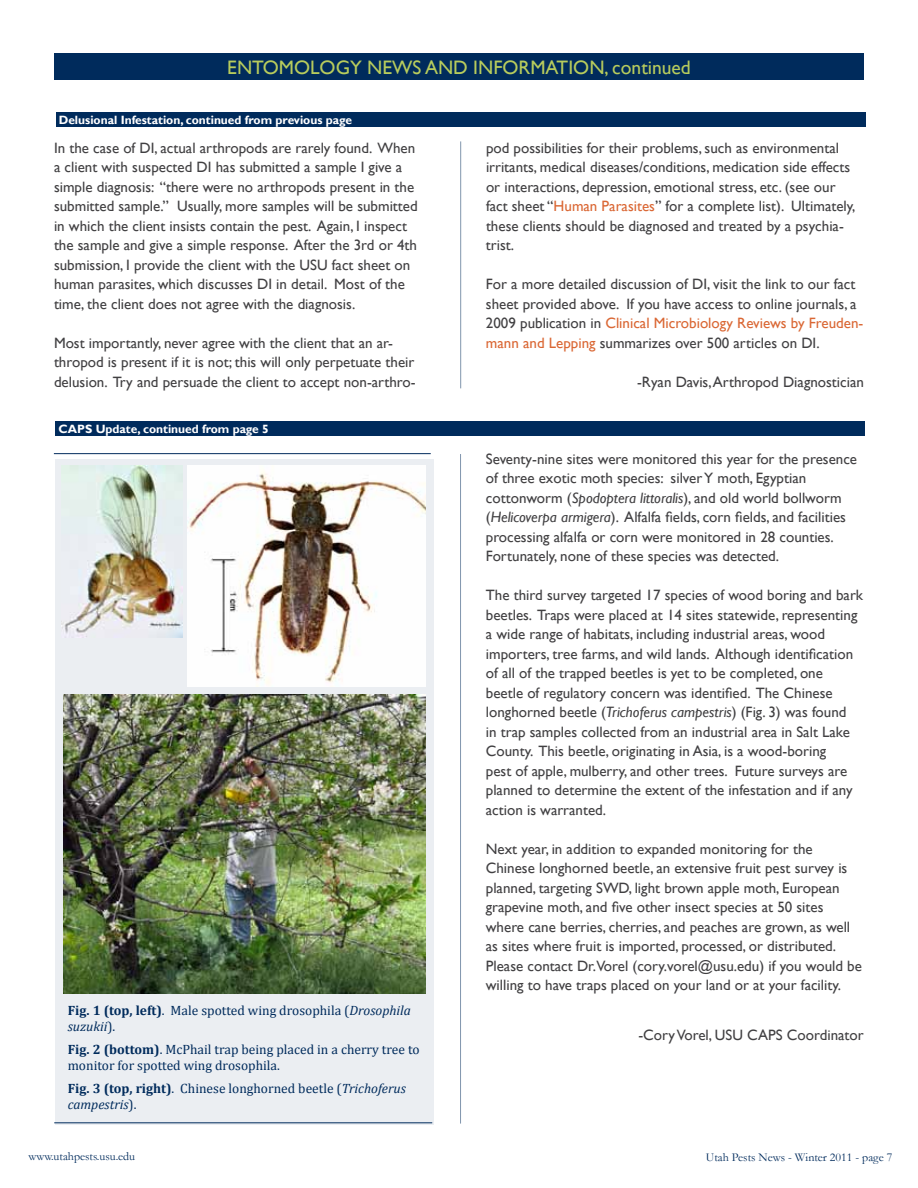
<style>
.page{position:relative;width:918px;height:1188px;background:#fff}
.page>*{position:absolute;margin:0;border:0;box-sizing:border-box;transform-origin:0 0}
.t1{font:19.5px "Gill Sans";color:#b8cc5c}
.t2{font:15px/19.5px "Gill Sans";color:#414042}
.t3{font:13.5px/16.2px "Cambria";color:#002b5c}
.t4{font:700 12px "Gill Sans";color:#fff}
.t5{font:12px "Garamond";color:#002b5c}
.s1{font-weight:700}
.s2{font-style:italic}
.s3{color:#da6734}
</style>
<div class="page">
<div style="left:54px;top:53px;width:810px;height:27px;background:#002b5c"></div>
<hr style="left:54px;top:453px;width:377px;height:1px;background:#002b5c">
<div style="left:55px;top:460px;width:378px;height:665px;background:#ebeef2"></div>
<hr style="left:54px;top:1122px;width:378px;height:1px;background:#002b5c">
<div style="left:55px;top:422px;width:810px;height:14px;background:#002b5c"></div>
<hr style="left:460px;top:454px;width:1px;height:670px;background:#8095ad">
<img style="left:62px;top:466px;width:121px;height:171px">
<img style="left:187px;top:466px;width:238px;height:221px">
<img style="left:63px;top:694px;width:363px;height:299px">
<hr style="left:460px;top:141px;width:1px;height:247px;background:#8095ad">
<div style="left:56px;top:113px;width:810px;height:14px;background:#002b5c"></div>
<h1 class="t1" style="left:227px;top:56px;width:15px">entomolog</h1>
<h1 class="t1" style="left:350px;top:56px;width:32px">y news</h1>
<h1 class="t1" style="left:425px;top:56px;width:15px">and</h1>
<h1 class="t1" style="left:473px;top:56px;width:13px">information</h1>
<h1 class="t1" style="left:605px;top:56px;width:88px">, continued</h1>
<p class="t4" style="left:59px;top:113px;width:295px">Delusional Infestation, continued from previous page</p>
<p class="t2" style="left:54px;top:138px;width:365px">In the case of DI, actual arthropods are rarely found. When a client with suspected DI has submitted a sample I give a simple diagnosis: “there were no arthropods present in the submitted sample.” Usually, more samples will be submitted in which the client insists contain the pest. Again, I inspect the sample and give a simple response. After the 3rd or 4th submission, I provide the client with the USU fact sheet on human parasites, which discusses DI in detail. Most of the time, the client does not agree with the diagnosis.</p>
<p class="t2" style="left:54px;top:333px;width:363px">Most importantly, never agree with the client that an ar&shy;thropod is present if it is not; this will only perpetuate their delusion. Try and persuade the client to accept non-arthro-</p>
<p class="t4" style="left:59px;top:422px;width:212px">CAPS Update, continued from page 5</p>
<p class="t3" style="left:68px;top:1002px;width:345px"><span class="s1">Fig. 1 (top, left)</span>. Male spotted wing drosophila (<span class="s2">Drosophila suzukii</span>).</p>
<p class="t3" style="left:68px;top:1041px;width:353px"><span class="s1">Fig. 2 (bottom)</span>. McPhail trap being placed in a cherry tree to monitor for spotted wing drosophila.</p>
<p class="t3" style="left:68px;top:1080px;width:340px"><span class="s1">Fig. 3 (top, right)</span>. Chinese longhorned beetle (<span class="s2">Trichoferus campestris</span>).</p>
<p class="t2" style="left:486px;top:138px;width:371px">pod possibilities for their problems, such as environmental irritants, medical diseases/conditions, medication side effects or interactions, depression, emotional stress, etc. (see our fact sheet “<span class="s3">Human Parasites</span>” for a complete list). Ultimately, these clients should be diagnosed and treated by a psychia&shy;trist.</p>
<p class="t2" style="left:486px;top:275px;width:379px">For a more detailed discussion of DI, visit the link to our fact sheet provided above. If you have access to online journals, a 2009 publication in <span class="s3">Clinical Microbiology Reviews by Freuden&shy;mann and Lepping</span> summarizes over 500 articles on DI.</p>
<p class="t2" style="left:637px;top:372px;width:228px">-Ryan Davis, Arthropod Diagnostician</p>
<p class="t2" style="left:486px;top:449px;width:373px">Seventy-nine sites were monitored this year for the presence of three exotic moth species: silver Y moth, Egyptian cottonworm (<span class="s2">Spodoptera littoralis</span>), and old world bollworm (<span class="s2">Helicoverpa armigera</span>). Alfalfa fields, corn fields, and facilities processing alfalfa or corn were monitored in 28 counties.<br>Fortunately, none of these species was detected.</p>
<p class="t2" style="left:486px;top:586px;width:379px">The third survey targeted 17 species of wood boring and bark beetles. Traps were placed at 14 sites statewide, representing a wide range of habitats, including industrial areas, wood importers, tree farms, and wild lands. Although identification of all of the trapped beetles is yet to be completed, one beetle of regulatory concern was identified. The Chinese longhorned beetle (<span class="s2">Trichoferus campestris</span>) (Fig. 3) was found<br>in trap samples collected from an industrial area in Salt Lake County. This beetle, originating in Asia, is a wood-boring<br>pest of apple, mulberry, and other trees. Future surveys are planned to determine the extent of the infestation and if any action is warranted.</p>
<p class="t2" style="left:486px;top:839px;width:378px">Next year, in addition to expanded monitoring for the Chinese longhorned beetle, an extensive fruit pest survey is planned, targeting SWD, light brown apple moth, European grapevine moth, and five other insect species at 50 sites where cane berries, cherries, and peaches are grown, as well as sites where fruit is imported, processed, or distributed.<br>Please contact Dr.Vorel (cory.vorel@usu.edu) if you would be willing to have traps placed on your land or at your facility.</p>
<p class="t2" style="left:638px;top:1025px;width:227px">-Cory Vorel, USU CAPS Coordinator</p>
<p class="t5" style="left:28px;top:1148px;width:108px">www.utahpests.usu.edu</p>
<p class="t5" style="left:706px;top:1149px;width:188px">Utah Pests News - Winter 2011 - page 7</p>
</div>
